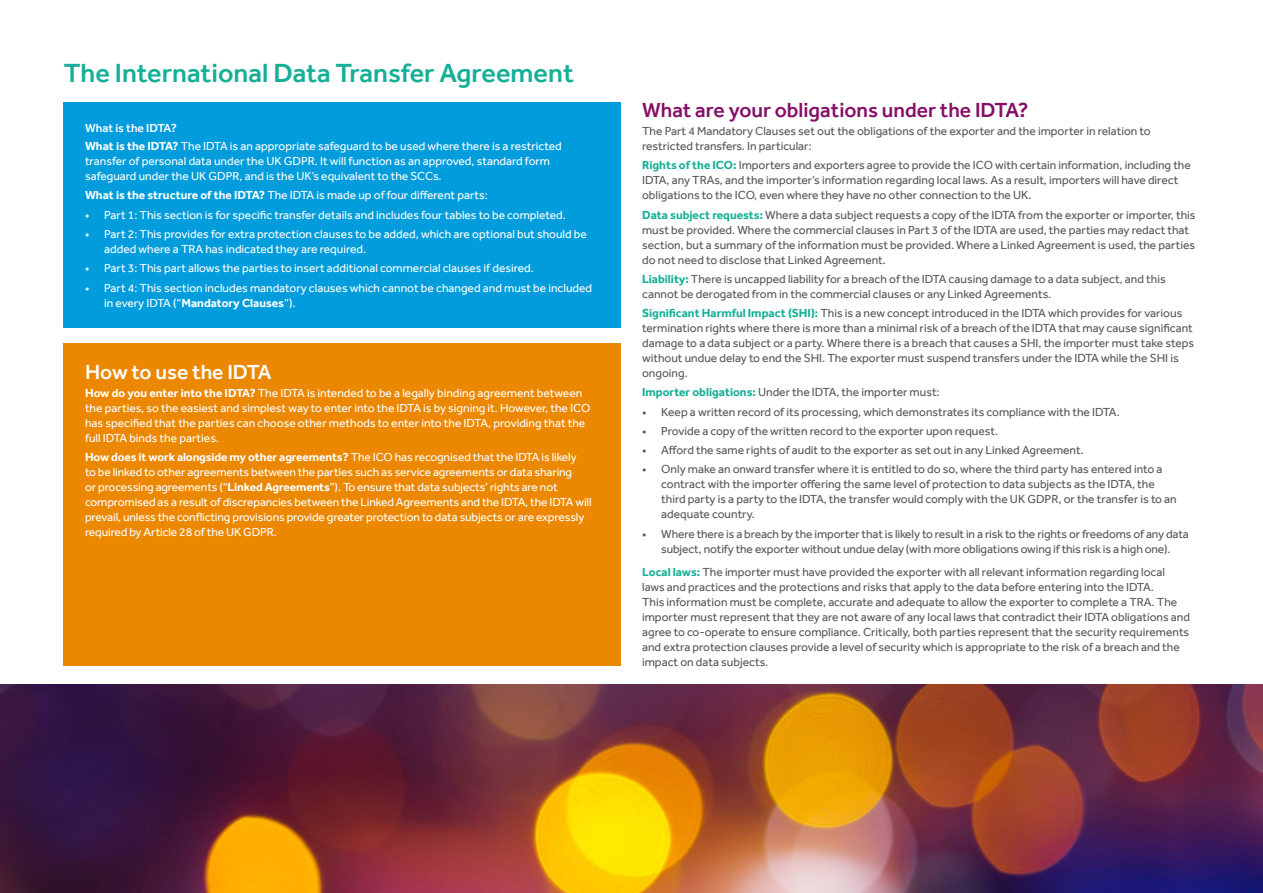
<style>
.page{position:relative;width:1263px;height:893px;background:#fff}
.page>*{position:absolute;margin:0;border:0;box-sizing:border-box;transform-origin:0 0}
.t1{font:500 27px "Effra";color:#15af97}
.t2{font:500 21px "Effra";color:#850f66}
.t3{font:500 21px "Effra";color:#fff}
.Body{font:12px/15px "Effra";color:#575757}
.Body-2{font:12px/15px "Effra";color:#fff}
._8_on_10{font:12px/15px "Effra";color:#fff}
._8_on_10-2{font:12px/15px "Effra";color:#575757}
.t4{font:500 12px "Effra";color:#fff}
.s1{font-weight:700}
.s2{font-weight:700;color:#15af97}
</style>
<div class="page">
<div style="left:64px;top:103px;width:557px;height:225px;background:#009cdc"></div>
<div style="left:64px;top:344px;width:557px;height:322px;background:#ec8700"></div>
<img style="left:0;top:684px;width:1263px;height:209px">
<p class="t1" style="left:64px;top:57px;width:512px">The International Data Transfer Agreement</p>
<h5 class="t4" style="left:85px;top:121px;width:93px">What is the IDTA?</h5>
<p class="_8_on_10" style="left:85px;top:138px;width:478px"><span class="s1">What is the IDTA?</span> The IDTA is an appropriate safeguard to be used where there is a restricted transfer of personal data under the UK GDPR. It will function as an approved, standard form safeguard under the UK GDPR, and is the UK’s equivalent to the SCCs.</p>
<p class="_8_on_10" style="left:85px;top:188px;width:404px"><span class="s1">What is the structure of the IDTA?</span> The IDTA is made up of four different parts:</p>
<p class="Body-2" style="left:85px;top:207px;width:482px">• Part 1: This section is for specific transfer details and includes four tables to be completed.</p>
<p class="Body-2" style="left:104px;top:226px;width:484px;text-indent:-19px">• Part 2: This provides for extra protection clauses to be added, which are optional but should be added where a TRA has indicated they are required.</p>
<p class="Body-2" style="left:85px;top:261px;width:450px">• Part 3: This part allows the parties to insert additional commercial clauses if desired.</p>
<p class="Body-2" style="left:104px;top:280px;width:490px;text-indent:-19px">• Part 4: This section includes mandatory clauses which cannot be changed and must be included in every IDTA (“<span class="s1">Mandatory Clauses</span>”).</p>
<h5 class="t3" style="left:85px;top:359px;width:188px">How to use the IDTA</h5>
<p class="Body-2" style="left:85px;top:385px;width:507px"><span class="s1">How do you enter into the IDTA?</span> The IDTA is intended to be a legally binding agreement between the parties, so the easiest and simplest way to enter into the IDTA is by signing it. However, the ICO has specified that the parties can choose other methods to enter into the IDTA, providing that the full IDTA binds the parties.</p>
<p class="Body-2" style="left:85px;top:450px;width:508px"><span class="s1">How does it work alongside my other agreements?</span> The ICO has recognised that the IDTA is likely<br>to be linked to other agreements between the parties such as service agreements or data sharing<br>or processing agreements (“<span class="s1">Linked Agreements</span>”). To ensure that data subjects’ rights are not compromised as a result of discrepancies between the Linked Agreements and the IDTA, the IDTA will prevail, unless the conflicting provisions provide greater protection to data subjects or are expressly required by Article 28 of the UK GDPR.</p>
<h5 class="t2" style="left:642px;top:97px;width:388px">What are your obligations under the IDTA?</h5>
<p class="_8_on_10-2" style="left:642px;top:123px;width:510px">The Part 4 Mandatory Clauses set out the obligations of the exporter and the importer in relation to restricted transfers. In particular:</p>
<p class="Body" style="left:642px;top:158px;width:550px"><span class="s2">Rights of the ICO:</span> Importers and exporters agree to provide the ICO with certain information, including the<br>IDTA, any TRAs, and the importer’s information regarding local laws. As a result, importers will have direct obligations to the ICO, even where they have no other connection to the UK.</p>
<p class="Body" style="left:642px;top:207px;width:555px"><span class="s2">Data subject requests:</span> Where a data subject requests a copy of the IDTA from the exporter or importer, this must be provided. Where the commercial clauses in Part 3 of the IDTA are used, the parties may redact that section, but a summary of the information must be provided. Where a Linked Agreement is used, the parties do not need to disclose that Linked Agreement.</p>
<p class="Body" style="left:642px;top:271px;width:525px"><span class="s2">Liability:</span> There is uncapped liability for a breach of the IDTA causing damage to a data subject, and this cannot be derogated from in the commercial clauses or any Linked Agreements.</p>
<p class="Body" style="left:642px;top:305px;width:553px"><span class="s2">Significant Harmful Impact (SHI):</span> This is a new concept introduced in the IDTA which provides for various termination rights where there is more than a minimal risk of a breach of the IDTA that may cause significant damage to a data subject or a party. Where there is a breach that causes a SHI, the importer must take steps without undue delay to end the SHI. The exporter must suspend transfers under the IDTA while the SHI is ongoing.</p>
<p class="Body" style="left:642px;top:385px;width:299px"><span class="s2">Importer obligations:</span> Under the IDTA, the importer must:</p>
<p class="Body" style="left:642px;top:404px;width:479px">• Keep a written record of its processing, which demonstrates its compliance with the IDTA.</p>
<p class="Body" style="left:642px;top:423px;width:358px">• Provide a copy of the written record to the exporter upon request.</p>
<p class="Body" style="left:642px;top:442px;width:443px">• Afford the same rights of audit to the exporter as set out in any Linked Agreement.</p>
<p class="Body" style="left:661px;top:462px;width:517px;text-indent:-19px">• Only make an onward transfer where it is entitled to do so, where the third party has entered into a contract with the importer offering the same level of protection to data subjects as the IDTA, the third party is a party to the IDTA, the transfer would comply with the UK GDPR, or the transfer is to an adequate country.</p>
<p class="Body" style="left:642px;top:526px;width:548px;text-align:center">• Where there is a breach by the importer that is likely to result in a risk to the rights or freedoms of any data subject, notify the exporter without undue delay (with more obligations owing if this risk is a high one).</p>
<p class="Body" style="left:642px;top:564px;width:549px"><span class="s2">Local laws:</span> The importer must have provided the exporter with all relevant information regarding local laws and practices and the protections and risks that apply to the data before entering into the IDTA.<br>This information must be complete, accurate and adequate to allow the exporter to complete a TRA. The importer must represent that they are not aware of any local laws that contradict their IDTA obligations and agree to co-operate to ensure compliance. Critically, both parties represent that the security requirements and extra protection clauses provide a level of security which is appropriate to the risk of a breach and the impact on data subjects.</p>
</div>
